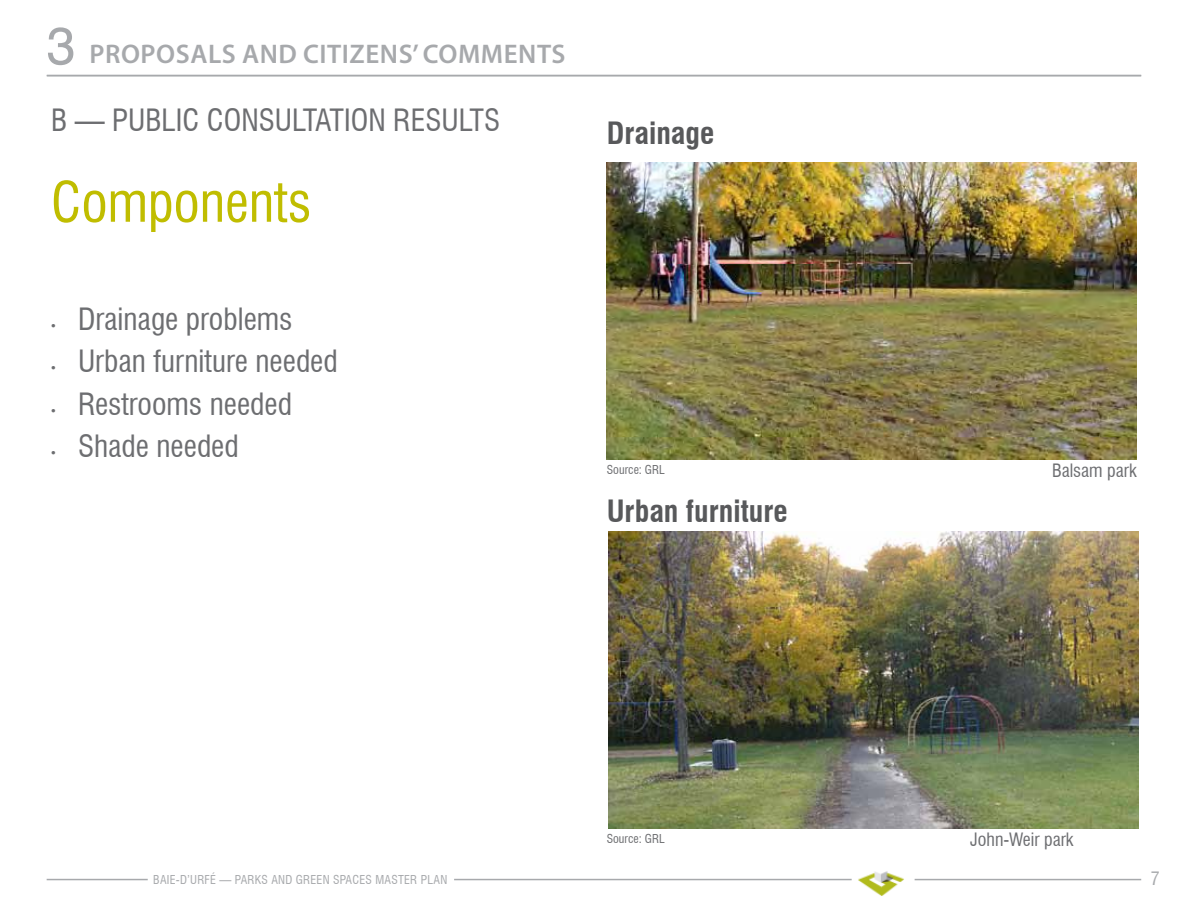
<style>
.page{position:relative;width:1188px;height:918px;background:#fff}
.page>*{position:absolute;margin:0;border:0;box-sizing:border-box;transform-origin:0 0}
.t1{font:condensed 54px "Swiss 721 BT";color:#c0bd00}
.t2{font:condensed 30px "Swiss 721 BT";color:#6d6e71}
.t3{font:700 condensed 30px "Swiss 721 BT";color:#58595b}
.t4{font:600 27px "Myriad Pro";letter-spacing:.02em;color:#a7a9ac}
.t5{font:condensed 18px "Swiss 721 BT";color:#6d6e71}
.t6{font:condensed 18px "Swiss 721 BT";color:#a7a9ac}
.t7{font:condensed 12px "Swiss 721 BT";letter-spacing:.02em;color:#a7a9ac}
.t8{font:condensed 12px "Swiss 721 BT";color:#6d6e71}
.s1{font-family:"Swiss 721 BT";font-weight:400;font-size:52.5px}
.s2{font-family:"Myriad Pro";font-stretch:normal;font-size:16.5px}
</style>
<div class="page">
<hr style="left:47px;top:75px;width:1094px;height:1px;background:#a7a9ac">
<hr style="left:454px;top:879px;width:398px;height:1px;background:#a7a9ac">
<hr style="left:47px;top:879px;width:101px;height:1px;background:#a7a9ac">
<hr style="left:915px;top:879px;width:226px;height:1px;background:#a7a9ac">
<img style="left:858px;top:871px;width:46px;height:25px">
<img style="left:609px;top:531px;width:530px;height:298px">
<img style="left:607px;top:163px;width:530px;height:297px">
<p class="t4" style="left:47px;top:37px;width:520px"><span class="s1">3</span> PROPOSALS AND CITIZENS’ COMMENTS</p>
<p class="t2" style="left:51px;top:103px;width:451px">B — PUBLIC CONSULTATION RESULTS</p>
<h1 class="t1" style="left:51px;top:170px;width:262px">Components</h1>
<p class="t2" style="left:51px;top:301px;width:243px"><span class="s2">•</span> Drainage problems</p>
<p class="t2" style="left:51px;top:343px;width:288px"><span class="s2">•</span> Urban furniture needed</p>
<p class="t2" style="left:51px;top:386px;width:243px"><span class="s2">•</span> Restrooms needed</p>
<p class="t2" style="left:51px;top:428px;width:189px"><span class="s2">•</span> Shade needed</p>
<p class="t3" style="left:607px;top:115px;width:109px">Drainage</p>
<p class="t8" style="left:607px;top:462px;width:59px">Source: GRL</p>
<p class="t3" style="left:607px;top:493px;width:183px">Urban furniture</p>
<p class="t8" style="left:607px;top:832px;width:59px">Source: GRL</p>
<p class="t5" style="left:1052px;top:459px;width:86px">Balsam park</p>
<p class="t5" style="left:970px;top:828px;width:105px">John-Weir park</p>
<p class="t7" style="left:153px;top:872px;width:296px">BAIE-D’URFÉ — PARKS AND GREEN SPACES MASTER PLAN</p>
<p class="t6" style="left:1151px;top:868px;width:10px">7</p>
</div>
